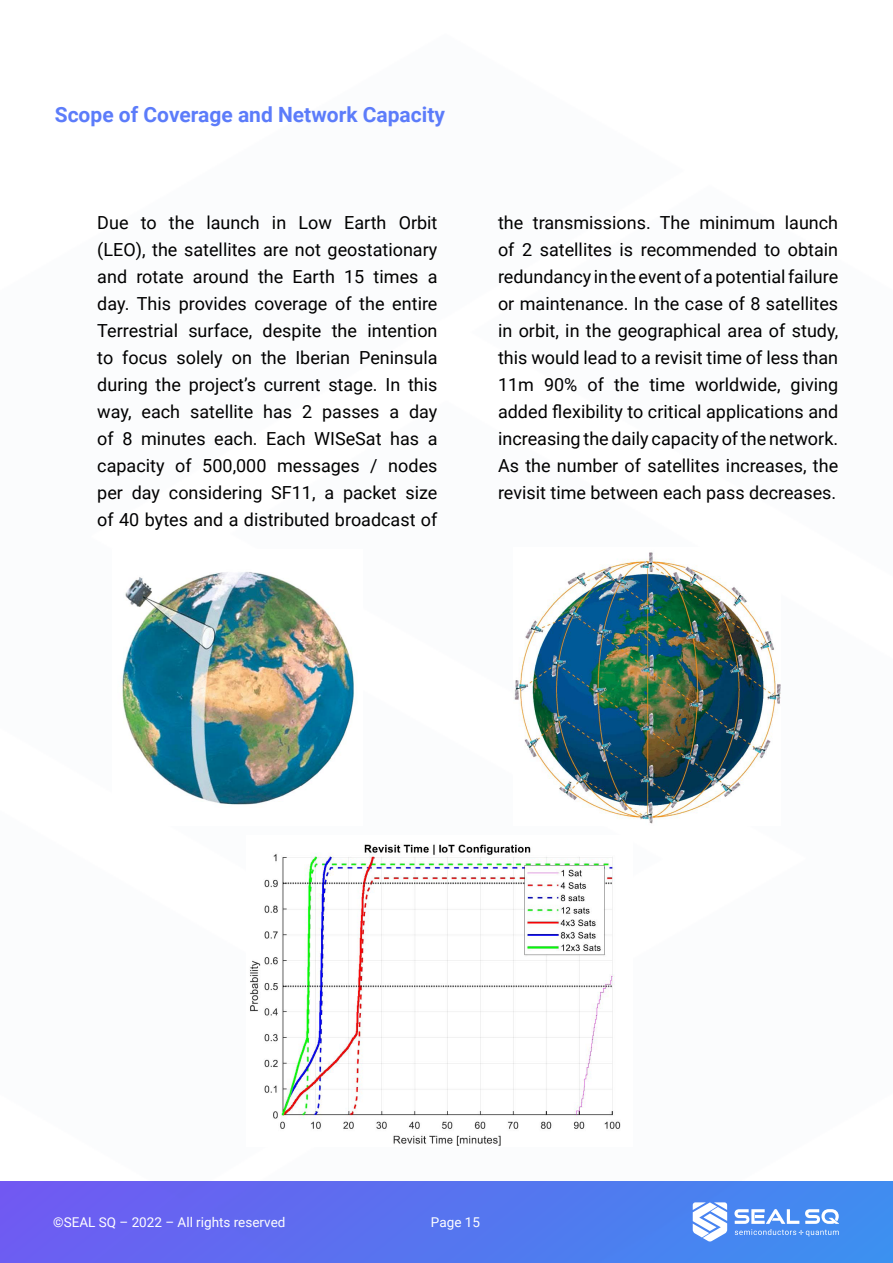
<style>
.page{position:relative;width:893px;height:1263px;background:#fff}
.page>*{position:absolute;margin:0;border:0;box-sizing:border-box;transform-origin:0 0}
.t1{font:700 21px "Roboto";color:#5c7cfa}
.t2{font:18px/27px "Roboto";color:#000;text-align:justify}
.t3{font:13.5px "Roboto";color:#fff}
</style>
<div class="page">
<img style="left:0;top:684px;width:893px;height:579px">
<img style="left:112px;top:572px;width:251px;height:253px">
<img style="left:513px;top:552px;width:267px;height:273px">
<img style="left:246px;top:836px;width:387px;height:311px">
<p class="t1" style="left:55px;top:100px;width:392px">Scope of Coverage and Network Capacity</p>
<p class="t2" style="left:97px;top:208px;width:342px">Due to the launch in Low Earth Orbit (LEO), the satellites are not geostationary and rotate around the Earth 15 times a day. This provides coverage of the entire Terrestrial surface, despite the intention to focus solely on the Iberian Peninsula during the project’s current stage. In this way, each satellite has 2 passes a day of 8 minutes each. Each WISeSat has a capacity of 500,000 messages / nodes per day considering SF11, a packet size of 40 bytes and a distributed broadcast of</p>
<p class="t2" style="left:498px;top:208px;width:342px">the transmissions. The minimum launch of 2 satellites is recommended to obtain redundancy in the event of a potential failure or maintenance. In the case of 8 satellites in orbit, in the geographical area of study, this would lead to a revisit time of less than 11m 90% of the time worldwide, giving added flexibility to critical applications and increasing the daily capacity of the network.<br>As the number of satellites increases, the revisit time between each pass decreases.</p>
<p class="t3" style="left:53px;top:1213px;width:234px">©SEAL SQ – 2022 – All rights reserved</p>
<p class="t3" style="left:431px;top:1213px;width:51px">Page 15</p>
</div>
